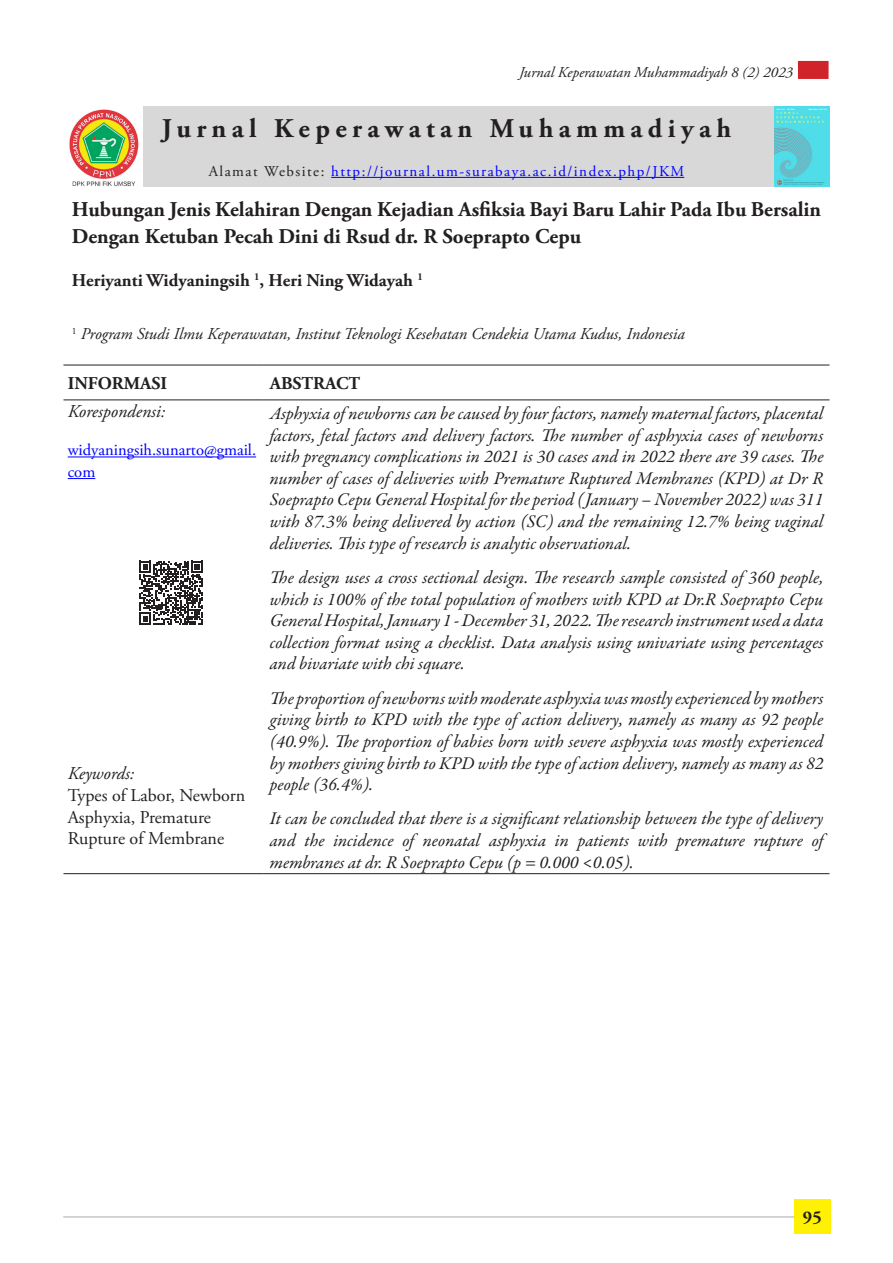
<style>
.page{position:relative;width:893px;height:1263px;background:#fff}
.page>*{position:absolute;margin:0;border:0;box-sizing:border-box;transform-origin:0 0}
.t1{font:700 27px "Adobe Garamond Pro";letter-spacing:.2em;color:#231f20}
.t2{font:700 21px/27px "Adobe Garamond Pro";color:#231f20}
.t3{font:italic 18px/21.6px "Garamond Premr Pro";color:#231f20;text-align:justify}
.t4{font:700 18px "Adobe Garamond Pro";color:#231f20}
.t5{font:18px/21.6px "Adobe Garamond Pro";color:#231f20}
.t6{font:italic 18px "Adobe Garamond Pro";color:#231f20}
.t7{font:italic 16.5px "Adobe Garamond Pro";color:#231f20}
.t8{font:16.5px/21.6px "Adobe Garamond Pro";color:#00f}
.t9{font:15px "Adobe Garamond Pro";letter-spacing:.1em;color:#00f}
.t10{font:italic 15px "Adobe Garamond Pro";color:#231f20}
.s1{color:#231f20}
</style>
<div class="page">
<div style="left:794px;top:1199px;width:36px;height:34px;background:#fff101"></div>
<div style="left:798px;top:61px;width:30px;height:18px;background:#d1232a"></div>
<hr style="left:63px;top:1216px;width:731px;height:1px;background:#a8a9ad">
<div style="left:63px;top:106px;width:766px;height:81px;background:#d8d8d8"></div>
<hr style="left:63px;top:873px;width:201px;height:1px;background:#231f20">
<hr style="left:264px;top:873px;width:565px;height:1px;background:#231f20">
<hr style="left:63px;top:365px;width:201px;height:1px;background:#231f20">
<hr style="left:264px;top:365px;width:565px;height:1px;background:#231f20">
<hr style="left:63px;top:399px;width:201px;height:1px;background:#231f20">
<hr style="left:264px;top:399px;width:565px;height:1px;background:#231f20">
<hr style="left:331px;top:177px;width:353px;height:1px;background:#00f">
<hr style="left:68px;top:456px;width:188px;height:1px;background:#00f">
<svg style="left:68px;top:478px;width:27px;height:1px"></svg>
<img style="left:775px;top:106px;width:54px;height:81px">
<img style="left:64px;top:106px;width:78px;height:81px">
<svg style="left:139px;top:561px;width:64px;height:64px"></svg>
<p class="t10" style="left:519px;top:63px;width:276px">Jurnal Keperawatan Muhammadiyah 8 (2) 2023</p>
<p class="t1" style="left:162px;top:113px;width:571px">Jurnal Keperawatan Muhammadiyah</p>
<p class="t9" style="left:209px;top:162px;width:477px"><span class="s1">Alamat Website:</span> http://journal.um-surabaya.ac.id/index.php/JKM</p>
<p class="t2" style="left:72px;top:197px;width:751px">Hubungan Jenis Kelahiran Dengan Kejadian Asfiksia Bayi Baru Lahir Pada Ibu Bersalin<br>Dengan Ketuban Pecah Dini di Rsud dr. R Soeprapto Cepu</p>
<p class="t4" style="left:72px;top:270px;width:352px">Heriyanti Widyaningsih <sup>1</sup>, Heri Ning Widayah <sup>1</sup></p>
<p class="t7" style="left:72px;top:324px;width:614px"><sup>1</sup> Program Studi Ilmu Keperawatan, Institut Teknologi Kesehatan Cendekia Utama Kudus, Indonesia</p>
<p class="t4" style="left:68px;top:373px;width:101px">INFORMASI</p>
<p class="t4" style="left:270px;top:373px;width:92px">ABSTRACT</p>
<p class="t6" style="left:68px;top:401px;width:99px">Korespondensi:</p>
<p class="t8" style="left:68px;top:440px;width:190px">widyaningsih.sunarto@gmail. com</p>
<p class="t3" style="left:270px;top:403px;width:555px">Asphyxia of newborns can be caused by four factors, namely maternal factors, placental factors, fetal factors and delivery factors. The number of asphyxia cases of newborns with pregnancy complications in 2021 is 30 cases and in 2022 there are 39 cases. The number of cases of deliveries with Premature Ruptured Membranes (KPD) at Dr R Soeprapto Cepu General Hospital for the period (January – November 2022) was 311 with 87.3% being delivered by action (SC) and the remaining 12.7% being vaginal deliveries. This type of research is analytic observational.</p>
<p class="t3" style="left:270px;top:567px;width:555px">The design uses a cross sectional design. The research sample consisted of 360 people, which is 100% of the total population of mothers with KPD at Dr.R Soeprapto Cepu General Hospital, January 1 - December 31, 2022. The research instrument used a data collection format using a checklist. Data analysis using univariate using percentages and bivariate with chi square.</p>
<p class="t3" style="left:270px;top:688px;width:555px">The proportion of newborns with moderate asphyxia was mostly experienced by mothers giving birth to KPD with the type of action delivery, namely as many as 92 people (40.9%). The proportion of babies born with severe asphyxia was mostly experienced by mothers giving birth to KPD with the type of action delivery, namely as many as 82 people (36.4%).</p>
<p class="t3" style="left:270px;top:809px;width:555px">It can be concluded that there is a significant relationship between the type of delivery and the incidence of neonatal asphyxia in patients with premature rupture of membranes at dr. R Soeprapto Cepu (p = 0.000 &lt;0.05).</p>
<p class="t6" style="left:68px;top:763px;width:68px">Keywords:</p>
<p class="t5" style="left:68px;top:785px;width:179px">Types of Labor, Newborn<br>Asphyxia, Premature<br>Rupture of Membrane</p>
<p class="t4" style="left:803px;top:1206px;width:20px">95</p>
</div>
